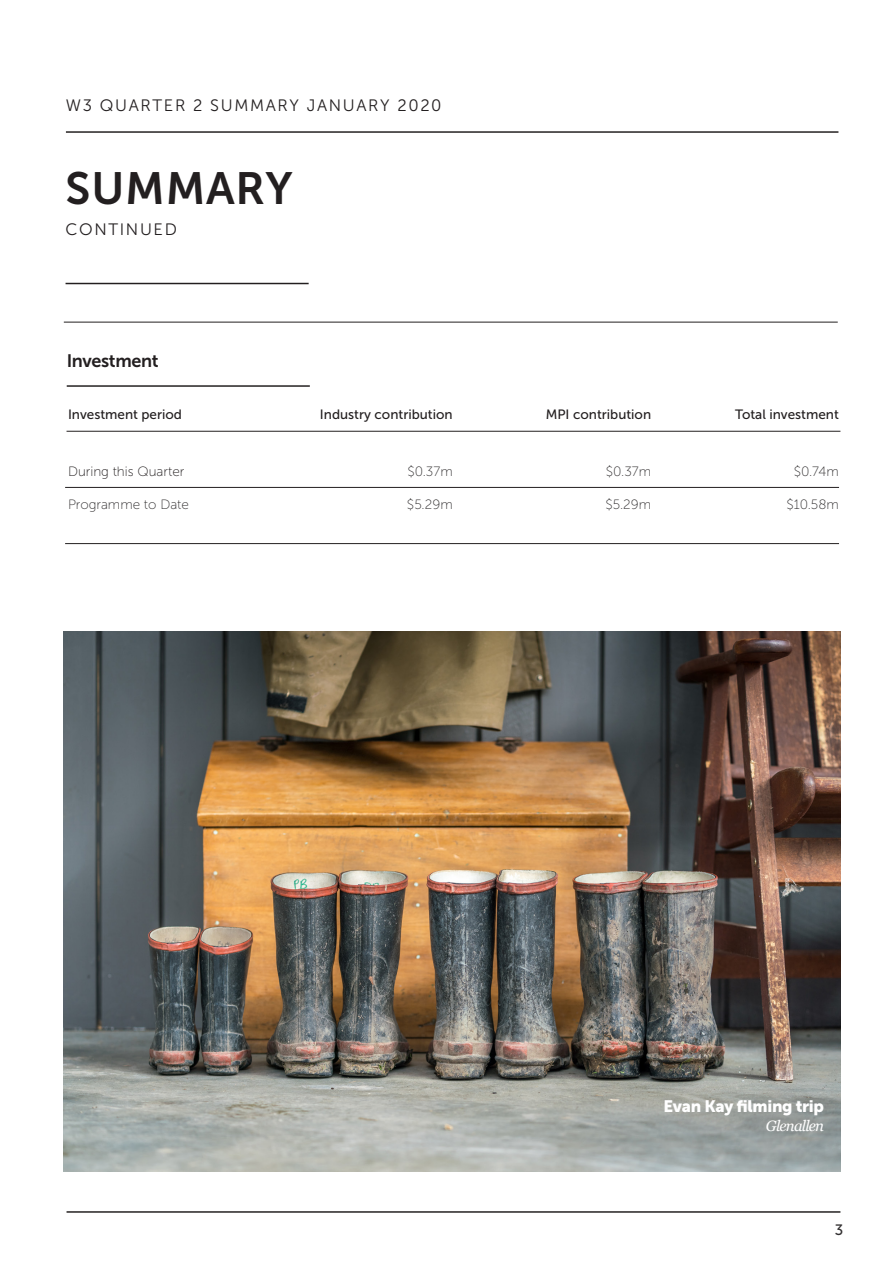
<style>
.page{position:relative;width:893px;height:1263px;background:#fff}
.page>*{position:absolute;margin:0;border:0;box-sizing:border-box;transform-origin:0 0}
.General___Digital_He{font:45px "Museo Sans 700";letter-spacing:.02em;color:#231f20}
.Copy_Subheading{font:18px "Museo Sans 700";letter-spacing:-.02em;color:#231f20}
.Sub_Headings{font:16.5px "Museo Sans 300";letter-spacing:.1em;color:#231f20}
.Caption_Title{font:16.5px "Museo Sans 900";letter-spacing:-.02em;color:#fff}
.Caption_Title-2{font:italic 15px "Georgia";letter-spacing:-.05em;color:#fff}
.t1{font:15px "Museo Sans 500";color:#312f30}
.Copy{font:13.5px "Museo Sans 500";color:#231f20}
.Table_Body_Copy{font:13.5px "Museo Sans 100";color:#312f30}
.Copy-2{font:13.5px "Museo Sans 100";color:#231f20}
</style>
<div class="page">
<hr style="left:66px;top:131px;width:772px;height:2px;background:#231f20">
<hr style="left:66px;top:283px;width:243px;height:1px;background:#231f20">
<hr style="left:67px;top:1211px;width:773px;height:2px;background:#231f20">
<hr style="left:64px;top:322px;width:774px;height:1px;background:#231f20">
<hr style="left:65px;top:487px;width:774px;height:1px;background:#231f20">
<hr style="left:67px;top:431px;width:773px;height:1px;background:#231f20">
<hr style="left:67px;top:385px;width:243px;height:2px;background:#231f20">
<img style="left:64px;top:631px;width:776px;height:540px">
<hr style="left:65px;top:543px;width:774px;height:1px;background:#231f20">
<p class="Sub_Headings" style="left:66px;top:96px;width:377px">W3 QUARTER 2 SUMMARY JANUARY 2020</p>
<p class="General___Digital_He" style="left:66px;top:163px;width:229px">SUMMARY</p>
<p class="Sub_Headings" style="left:66px;top:220px;width:113px">CONTINUED</p>
<p class="Copy_Subheading" style="left:67px;top:350px;width:93px">Investment</p>
<p class="Copy" style="left:68px;top:407px;width:116px">Investment period</p>
<p class="Copy" style="left:320px;top:407px;width:134px">Industry contribution</p>
<p class="Copy" style="left:546px;top:407px;width:107px">MPI contribution</p>
<p class="Copy" style="left:735px;top:407px;width:105px">Total investment</p>
<p class="Copy-2" style="left:68px;top:464px;width:118px">During this Quarter</p>
<p class="Table_Body_Copy" style="left:407px;top:464px;width:47px">$0.37m</p>
<p class="Table_Body_Copy" style="left:606px;top:464px;width:47px">$0.37m</p>
<p class="Table_Body_Copy" style="left:794px;top:464px;width:47px">$0.74m</p>
<p class="Table_Body_Copy" style="left:68px;top:497px;width:122px">Programme to Date</p>
<p class="Table_Body_Copy" style="left:407px;top:497px;width:47px">$5.29m</p>
<p class="Table_Body_Copy" style="left:605px;top:497px;width:47px">$5.29m</p>
<p class="Table_Body_Copy" style="left:786px;top:497px;width:54px">$10.58m</p>
<p class="Caption_Title" style="left:664px;top:1096px;width:162px">Evan Kay filming trip</p>
<p class="Caption_Title-2" style="left:766px;top:1115px;width:60px">Glenallen</p>
<p class="t1" style="left:835px;top:1222px;width:10px">3</p>
</div>
